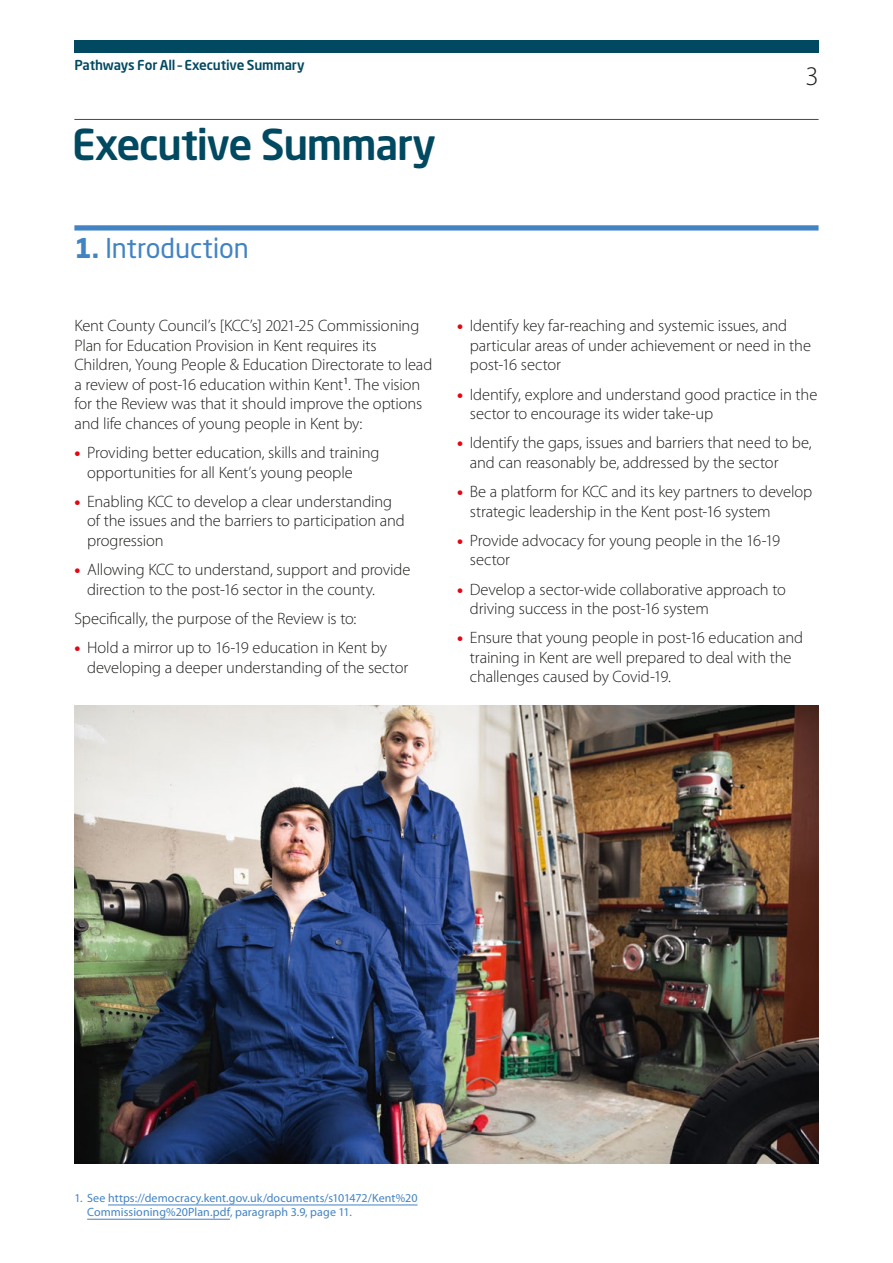
<style>
.page{position:relative;width:893px;height:1263px;background:#fff}
.page>*{position:absolute;margin:0;border:0;box-sizing:border-box;transform-origin:0 0}
.t1{font:500 42px "Neo Sans Std";letter-spacing:-.03em;color:#004961}
.body_text_11_on_13pt{font:27px "Neo Sans Std";letter-spacing:-.005em;color:#4283c4}
.t2{font:300 27px "Myriad Pro";color:#1d1d1b}
.body_text_before_bul{font:300 16.5px/19.5px "Myriad Pro";letter-spacing:-.005em;color:#1d1d1b}
.t3{font:500 13.5px "Neo Sans Std";letter-spacing:-.015em;color:#004961}
.footnotes{font:12px/14.2px "Myriad Pro";letter-spacing:.005em;color:#4283c4}
.s1{font-weight:700}
.s2{font-weight:900;color:#e30613}
</style>
<div class="page">
<div style="left:74px;top:40px;width:745px;height:13px;background:#004961"></div>
<hr style="left:74px;top:119px;width:745px;height:1px;background:#314e5f">
<hr style="left:108px;top:1205px;width:310px;height:1px;background:#4283c4">
<hr style="left:87px;top:1219px;width:143px;height:1px;background:#4283c4">
<div style="left:74px;top:225px;width:745px;height:6px;background:#4283c4"></div>
<img style="left:74px;top:706px;width:745px;height:457px">
<p class="t3" style="left:74px;top:56px;width:232px">Pathways For All – Executive Summary</p>
<p class="t1" style="left:72px;top:118px;width:366px">Executive Summary</p>
<p class="t2" style="left:805px;top:60px;width:15px">3</p>
<p class="body_text_11_on_13pt" style="left:74px;top:231px;width:176px"><span class="s1">1.</span> Introduction</p>
<p class="body_text_before_bul" style="left:74px;top:316px;width:359px">Kent County Council’s [KCC’s] 2021-25 Commissioning Plan for Education Provision in Kent requires its Children, Young People &amp; Education Directorate to lead a review of post-16 education within Kent<sup>1</sup>. The vision for the Review was that it should improve the options and life chances of young people in Kent by:</p>
<p class="body_text_before_bul" style="left:87px;top:443px;width:294px;text-indent:-13px"><span class="s2">•</span> Providing better education, skills and training opportunities for all Kent’s young people</p>
<p class="body_text_before_bul" style="left:87px;top:491px;width:319px;text-indent:-13px"><span class="s2">•</span> Enabling KCC to develop a clear understanding of the issues and the barriers to participation and progression</p>
<p class="body_text_before_bul" style="left:87px;top:560px;width:325px;text-indent:-13px"><span class="s2">•</span> Allowing KCC to understand, support and provide direction to the post-16 sector in the county.</p>
<p class="body_text_before_bul" style="left:74px;top:608px;width:284px">Specifically, the purpose of the Review is to:</p>
<p class="body_text_before_bul" style="left:87px;top:638px;width:323px;text-indent:-13px"><span class="s2">•</span> Hold a mirror up to 16-19 education in Kent by developing a deeper understanding of the sector</p>
<p class="body_text_before_bul" style="left:470px;top:316px;width:343px;text-indent:-13px"><span class="s2">•</span> Identify key far-reaching and systemic issues, and particular areas of under achievement or need in the post-16 sector</p>
<p class="body_text_before_bul" style="left:470px;top:384px;width:349px;text-indent:-13px"><span class="s2">•</span> Identify, explore and understand good practice in the sector to encourage its wider take-up</p>
<p class="body_text_before_bul" style="left:470px;top:433px;width:343px;text-indent:-13px"><span class="s2">•</span> Identify the gaps, issues and barriers that need to be, and can reasonably be, addressed by the sector</p>
<p class="body_text_before_bul" style="left:470px;top:482px;width:344px;text-indent:-13px"><span class="s2">•</span> Be a platform for KCC and its key partners to develop strategic leadership in the Kent post-16 system</p>
<p class="body_text_before_bul" style="left:470px;top:530px;width:312px;text-indent:-13px"><span class="s2">•</span> Provide advocacy for young people in the 16-19 sector</p>
<p class="body_text_before_bul" style="left:470px;top:579px;width:317px;text-indent:-13px"><span class="s2">•</span> Develop a sector-wide collaborative approach to driving success in the post-16 system</p>
<p class="body_text_before_bul" style="left:470px;top:628px;width:335px;text-indent:-13px"><span class="s2">•</span> Ensure that young people in post-16 education and training in Kent are well prepared to deal with the challenges caused by Covid-19.</p>
<p class="footnotes" style="left:87px;top:1190px;width:332px;text-indent:-13px">1. See https://democracy.kent.gov.uk/documents/s101472/Kent%20<br>Commissioning%20Plan.pdf, paragraph 3.9, page 11.</p>
</div>
